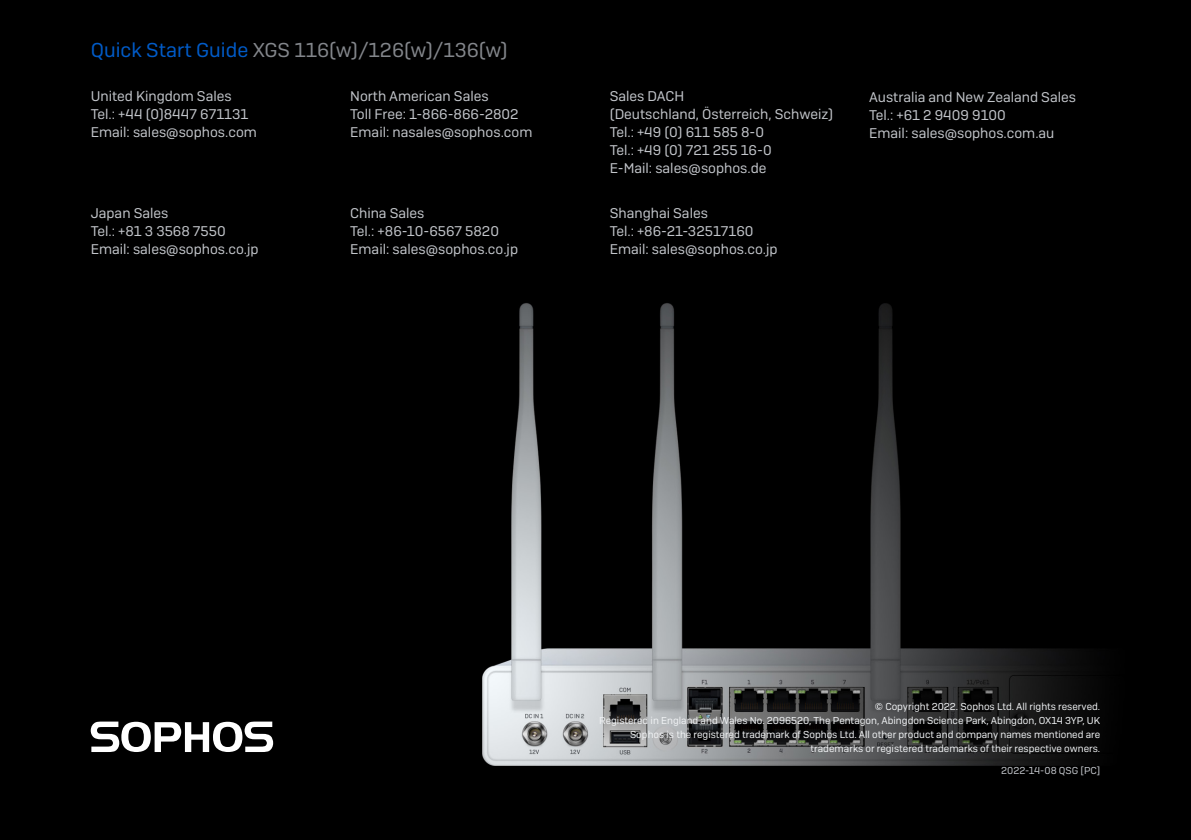
<style>
.page{position:relative;width:1191px;height:840px;background:#fff}
.page>*{position:absolute;margin:0;border:0;box-sizing:border-box;transform-origin:0 0}
.t1{font:20px "Sophos Sans";color:#83868b}
.t2{font:14px/18px "Sophos Sans";color:#c2c5ca}
.t3{font:10px/14px "Sophos Sans";color:#f0f2f4;text-align:right}
.t4{font:10px "Sophos Sans";color:#c2c5ca}
.s1{color:#005bc8}
</style>
<div class="page">
<img style="left:0;top:0;width:1191px;height:839px">
<svg style="left:91px;top:721px;width:182px;height:30px"></svg>
<h1 class="t1" style="left:91px;top:38px;width:418px"><span class="s1">Quick Start Guide</span> XGS 116(w)/126(w)/136(w)</h1>
<p class="t2" style="left:91px;top:87px;width:168px">United Kingdom Sales<br>Tel.: +44 (0)8447 671131<br>Email: sales@sophos.com</p>
<p class="t2" style="left:350px;top:87px;width:184px">North American Sales<br>Toll Free: 1-866-866-2802<br>Email: nasales@sophos.com</p>
<p class="t2" style="left:869px;top:87px;width:208px">Australia and New Zealand Sales<br>Tel.: +61 2 9409 9100<br>Email: sales@sophos.com.au</p>
<p class="t2" style="left:609px;top:87px;width:225px">Sales DACH<br>(Deutschland, Österreich, Schweiz)<br>Tel.: +49 (0) 611 585 8-0<br>Tel.: +49 (0) 721 255 16-0<br>E-Mail: sales@sophos.de</p>
<p class="t2" style="left:91px;top:204px;width:169px">Japan Sales<br>Tel.: +81 3 3568 7550<br>Email: sales@sophos.co.jp</p>
<p class="t2" style="left:350px;top:204px;width:169px">China Sales<br>Tel.: +86-10-6567 5820<br>Email: sales@sophos.co.jp</p>
<p class="t2" style="left:609px;top:204px;width:169px">Shanghai Sales<br>Tel.: +86-21-32517160<br>Email: sales@sophos.co.jp</p>
<p class="t3" style="left:599px;top:699px;width:502px">© Copyright 2022. Sophos Ltd. All rights reserved.<br>Registered in England and Wales No. 2096520, The Pentagon, Abingdon Science Park, Abingdon, OX14 3YP, UK Sophos is the registered trademark of Sophos Ltd. All other product and company names mentioned are trademarks or registered trademarks of their respective owners.</p>
<p class="t4" style="left:1001px;top:763px;width:100px">2022-14-08 QSG [PC]</p>
</div>
